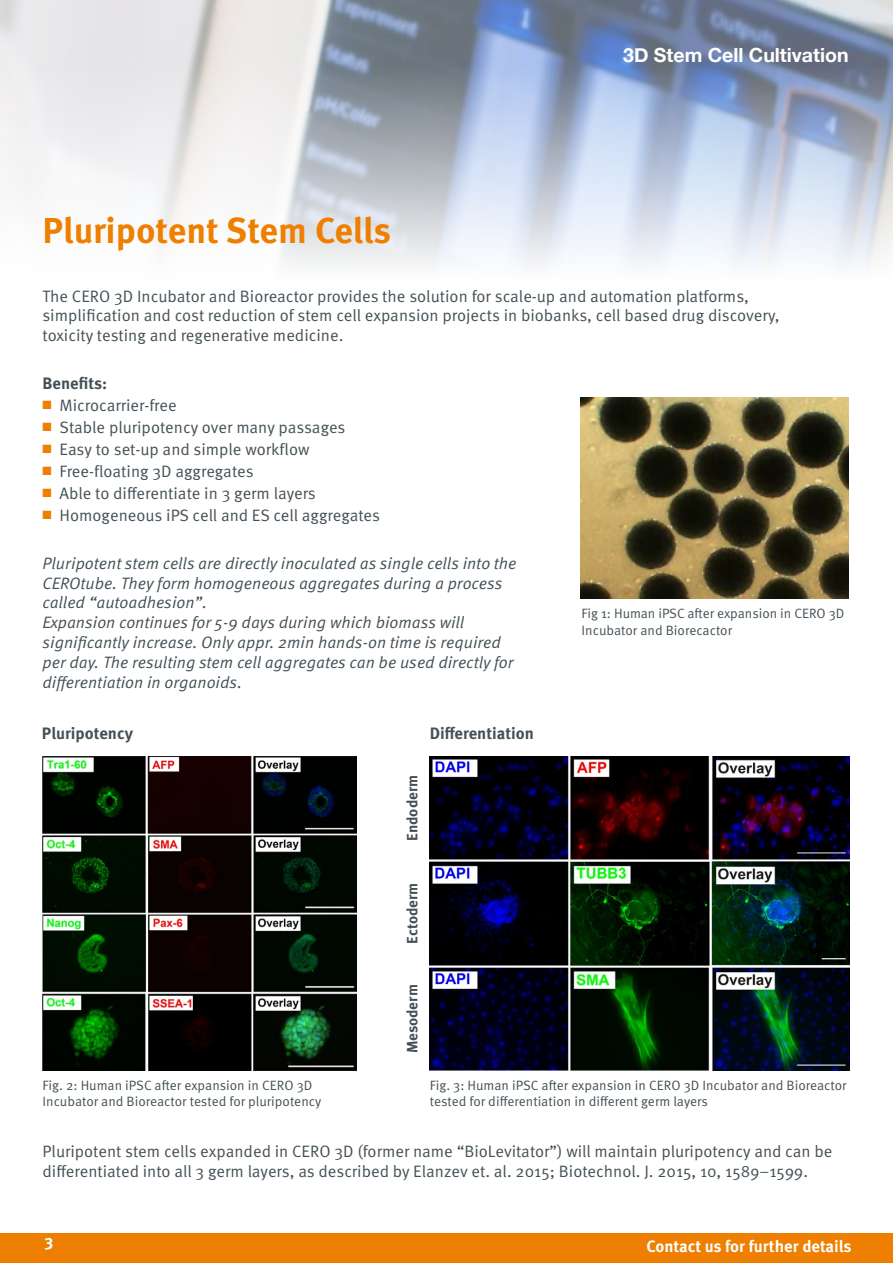
<style>
.page{position:relative;width:893px;height:1263px;background:#fff}
.page>*{position:absolute;margin:0;border:0;box-sizing:border-box;transform-origin:0 0}
.t1{font:700 36px "Meta Pro";color:#ee7f00}
.t2{font:700 19.5px "Helvetica Neue";color:#fff}
.t3{font:16.5px/19.8px "Meta Pro Norm";color:#445055}
.t4{font:16.5px/19.8px "Meta Pro Norm Ita";color:#445055}
.t5{font:700 16.5px "Meta Pro";color:#445055}
.t6{font:700 16.5px "Meta Pro";color:#fff}
.t7{font:700 15px "Meta Pro";color:#445055}
.t8{font:13.5px/16.2px "Meta Pro Norm";color:#445055}
.s1{color:#ee7f00}
</style>
<div class="page">
<img style="left:0;top:0;width:893px;height:266px">
<img style="left:581px;top:398px;width:267px;height:201px">
<img style="left:43px;top:756px;width:313px;height:314px">
<img style="left:430px;top:756px;width:419px;height:314px">
<div style="left:0;top:1233px;width:893px;height:30px;background:#ee7f00"></div>
<p class="t2" style="left:623px;top:39px;width:227px">3D Stem Cell Cultivation</p>
<h1 class="t1" style="left:43px;top:202px;width:350px">Pluripotent Stem Cells</h1>
<p class="t3" style="left:43px;top:285px;width:738px">The CERO 3D Incubator and Bioreactor provides the solution for scale-up and automation platforms, simplification and cost reduction of stem cell expansion projects in biobanks, cell based drug discovery, toxicity testing and regenerative medicine.</p>
<p class="t5" style="left:43px;top:370px;width:66px">Benefits:</p>
<p class="t3" style="left:43px;top:394px;width:136px"><span class="s1">■</span> Microcarrier-free</p>
<p class="t3" style="left:43px;top:416px;width:305px"><span class="s1">■</span> Stable pluripotency over many passages</p>
<p class="t3" style="left:43px;top:438px;width:268px"><span class="s1">■</span> Easy to set-up and simple workflow</p>
<p class="t3" style="left:43px;top:460px;width:213px"><span class="s1">■</span> Free-floating 3D aggregates</p>
<p class="t3" style="left:43px;top:482px;width:275px"><span class="s1">■</span> Able to differentiate in 3 germ layers</p>
<p class="t3" style="left:43px;top:504px;width:339px"><span class="s1">■</span> Homogeneous iPS cell and ES cell aggregates</p>
<p class="t4" style="left:43px;top:552px;width:475px">Pluripotent stem cells are directly inoculated as single cells into the CEROtube. They form homogeneous aggregates during a process called “autoadhesion”.<br>Expansion continues for 5-9 days during which biomass will significantly increase. Only appr. 2min hands-on time is required per day. The resulting stem cell aggregates can be used directly for differentiation in organoids.</p>
<p class="t8" style="left:582px;top:605px;width:264px">Fig 1: Human iPSC after expansion in CERO 3D<br>Incubator and Biorecactor</p>
<p class="t5" style="left:42px;top:720px;width:93px">Pluripotency</p>
<p class="t5" style="left:430px;top:720px;width:106px">Differentiation</p>
<p class="t7" style="left:400px;top:841px;width:67px;rotate:-90deg">Endoderm</p>
<p class="t7" style="left:400px;top:944px;width:63px;rotate:-90deg">Ectoderm</p>
<p class="t7" style="left:400px;top:1053px;width:71px;rotate:-90deg">Mesoderm</p>
<p class="t8" style="left:43px;top:1076px;width:280px">Fig. 2: Human iPSC after expansion in CERO 3D<br>Incubator and Bioreactor tested for pluripotency</p>
<p class="t8" style="left:430px;top:1076px;width:418px">Fig. 3: Human iPSC after expansion in CERO 3D Incubator and Bioreactor tested for differentiation in different germ layers</p>
<p class="t3" style="left:43px;top:1141px;width:791px">Pluripotent stem cells expanded in CERO 3D (former name “BioLevitator”) will maintain pluripotency and can be differentiated into all 3 germ layers, as described by Elanzev et. al. 2015; Biotechnol. J. 2015, 10, 1589–1599.</p>
<p class="t6" style="left:44px;top:1231px;width:10px">3</p>
<p class="t6" style="left:647px;top:1233px;width:207px">Contact us for further details</p>
</div>
